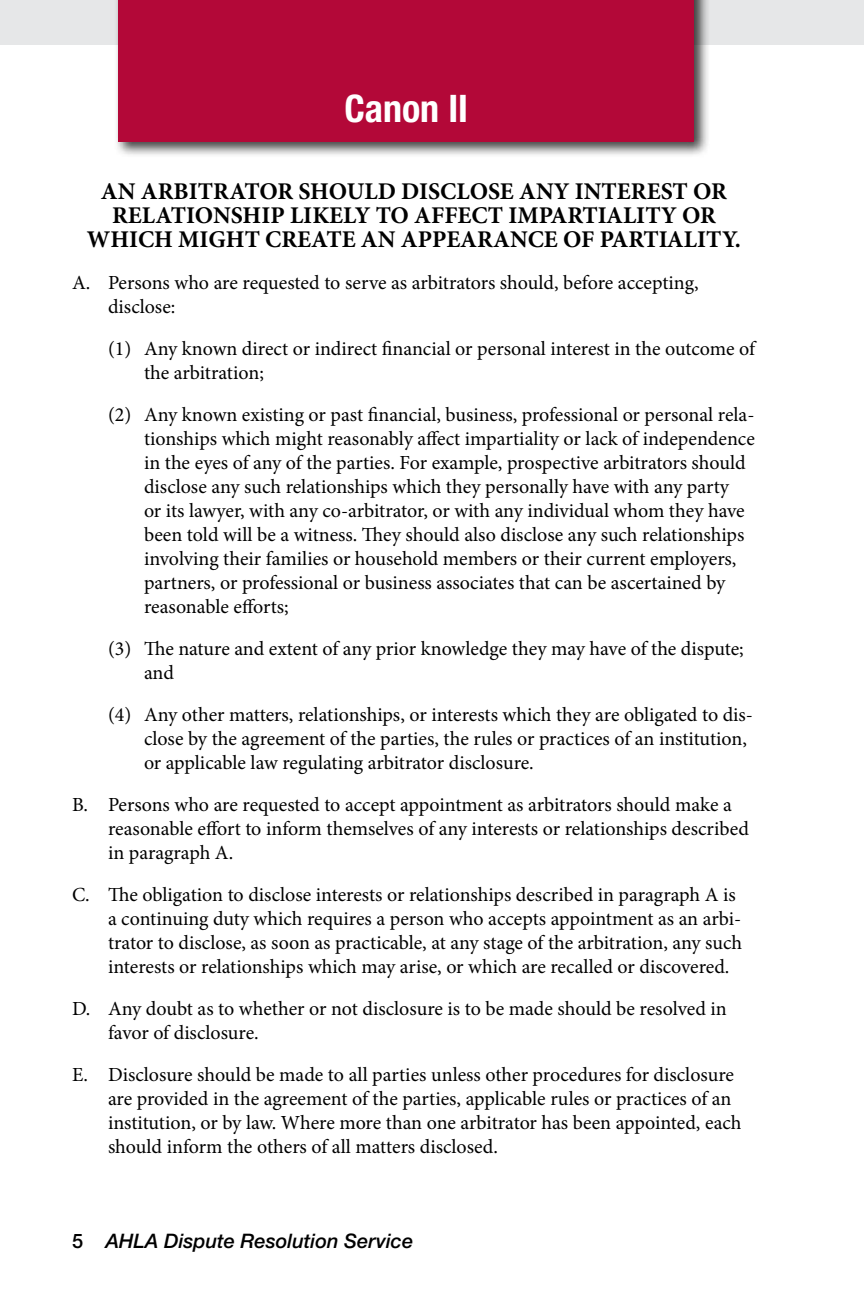
<style>
.page{position:relative;width:864px;height:1296px;background:#fff}
.page>*{position:absolute;margin:0;border:0;box-sizing:border-box;transform-origin:0 0}
.t1{font:700 condensed 38px "Helvetica Neue LT Std";color:#fff}
.t2{font:700 24px/24px "Minion Pro";color:#000;text-align:center}
.t3{font:20px/24px "Minion Pro";letter-spacing:-.005em;color:#000}
.t4{font:italic 500 20px "Helvetica Neue LT Std";color:#000}
.s1{font-style:normal}
</style>
<div class="page">
<div style="left:0;top:0;width:864px;height:45px;background:#e6e7e8"></div>
<div style="left:114px;top:0;width:596px;height:158px;background:#000;opacity:.75"></div>
<div style="left:118px;top:0;width:576px;height:141px;background:#b30838"></div>
<h1 class="t1" style="left:344px;top:85px;width:125px">Canon II</h1>
<p class="t2" style="left:87px;top:179px;width:656px">AN ARBITRATOR SHOULD DISCLOSE ANY INTEREST OR<br>RELATIONSHIP LIKELY TO AFFECT IMPARTIALITY OR<br>WHICH MIGHT CREATE AN APPEARANCE OF PARTIALITY.</p>
<p class="t3" style="left:108px;top:271px;width:592px;text-indent:-36px">A. Persons who are requested to serve as arbitrators should, before accepting, disclose:</p>
<p class="t3" style="left:144px;top:337px;width:613px;text-indent:-36px">(1) Any known direct or indirect financial or personal interest in the outcome of the arbitration;</p>
<p class="t3" style="left:144px;top:403px;width:612px;text-indent:-36px">(2) Any known existing or past financial, business, professional or personal rela&shy;tionships which might reasonably affect impartiality or lack of independence in the eyes of any of the parties. For example, prospective arbitrators should disclose any such relationships which they personally have with any party<br>or its lawyer, with any co-arbitrator, or with any individual whom they have been told will be a witness. They should also disclose any such relationships involving their families or household members or their current employers, partners, or professional or business associates that can be ascertained by reasonable efforts;</p>
<p class="t3" style="left:144px;top:637px;width:601px;text-indent:-36px">(3) The nature and extent of any prior knowledge they may have of the dispute; and</p>
<p class="t3" style="left:144px;top:703px;width:611px;text-indent:-36px">(4) Any other matters, relationships, or interests which they are obligated to dis&shy;close by the agreement of the parties, the rules or practices of an institution, or applicable law regulating arbitrator disclosure.</p>
<p class="t3" style="left:108px;top:793px;width:642px;text-indent:-36px">B. Persons who are requested to accept appointment as arbitrators should make a reasonable effort to inform themselves of any interests or relationships described in paragraph A.</p>
<p class="t3" style="left:108px;top:883px;width:636px;text-indent:-36px">C. The obligation to disclose interests or relationships described in paragraph A is a continuing duty which requires a person who accepts appointment as an arbi&shy;trator to disclose, as soon as practicable, at any stage of the arbitration, any such interests or relationships which may arise, or which are recalled or discovered.</p>
<p class="t3" style="left:108px;top:997px;width:620px;text-indent:-36px">D. Any doubt as to whether or not disclosure is to be made should be resolved in favor of disclosure.</p>
<p class="t3" style="left:108px;top:1063px;width:635px;text-indent:-36px">E. Disclosure should be made to all parties unless other procedures for disclosure are provided in the agreement of the parties, applicable rules or practices of an institution, or by law. Where more than one arbitrator has been appointed, each should inform the others of all matters disclosed.</p>
<p class="t4" style="left:72px;top:1229px;width:343px"><span class="s1">5</span> AHLA Dispute Resolution Service</p>
</div>
